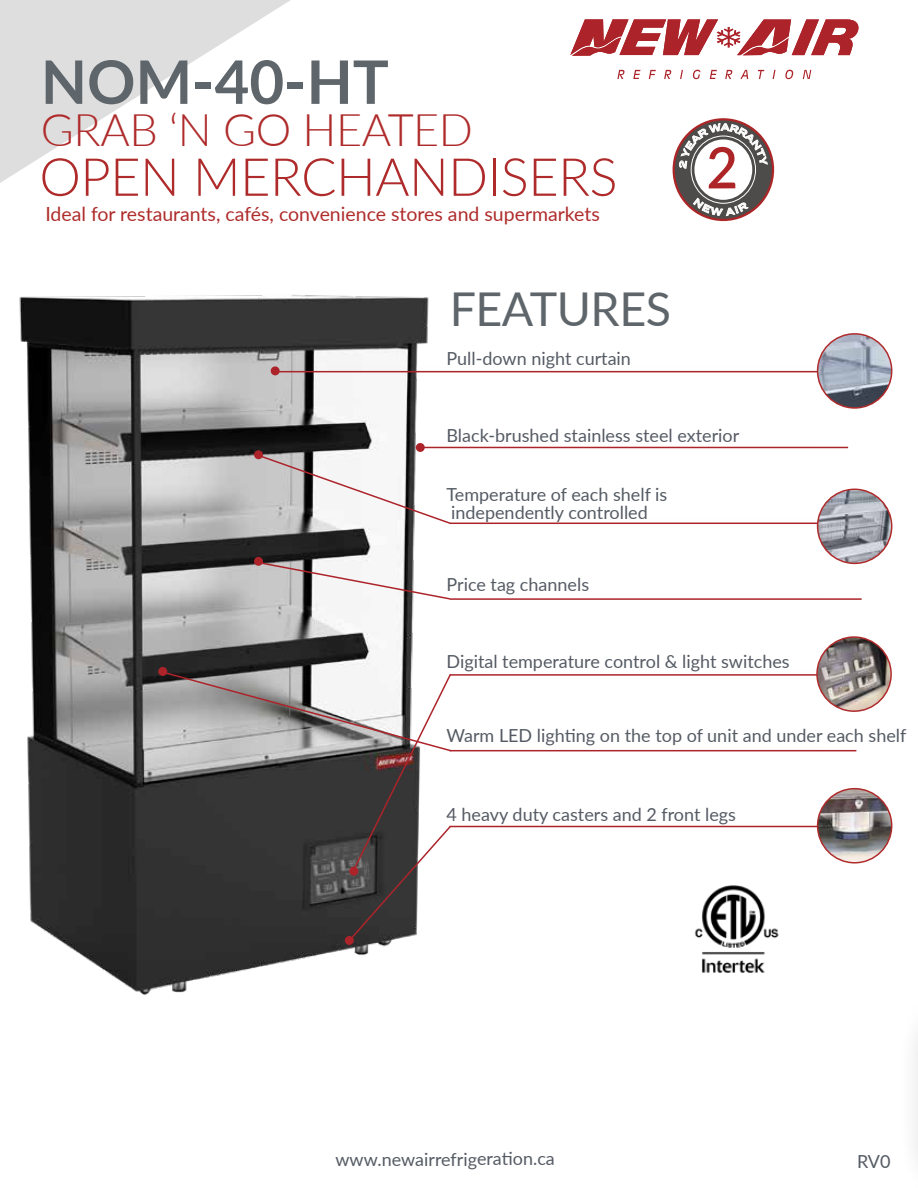
<style>
.page{position:relative;width:918px;height:1188px;background:#fff}
.page>*{position:absolute;margin:0;border:0;box-sizing:border-box;transform-origin:0 0}
.t1{font:700 60px "Lato";color:#5f666b}
.t2{font:600 57px "Lato";color:#ad2526;scale:.96 1}
.t3{font:300 52.5px "Lato";letter-spacing:-.01em;color:#af2b2b}
.t4{font:46.65px "Lato";letter-spacing:-.01em;color:#5f666b}
.t5{font:300 45px "Lato";letter-spacing:-.01em;color:#af2b2b}
.t6{font:19.5px "Lato";color:#af2b2b}
.t7{font:18px/18px "Lato";color:#555b64}
</style>
<div class="page">
<svg style="left:0;top:0;width:290px;height:183px;fill:#e5e6e5"></svg>
<svg style="left:570px;top:19px;width:288px;height:37px"></svg>
<svg style="left:617px;top:70px;width:7px;height:9px"></svg>
<svg style="left:633px;top:70px;width:7px;height:9px"></svg>
<svg style="left:649px;top:70px;width:7px;height:9px"></svg>
<svg style="left:664px;top:70px;width:7px;height:9px"></svg>
<svg style="left:680px;top:70px;width:3px;height:9px"></svg>
<svg style="left:693px;top:70px;width:7px;height:9px"></svg>
<svg style="left:710px;top:70px;width:7px;height:9px"></svg>
<svg style="left:725px;top:70px;width:7px;height:9px"></svg>
<svg style="left:740px;top:70px;width:8px;height:9px"></svg>
<svg style="left:758px;top:70px;width:6px;height:9px"></svg>
<svg style="left:773px;top:70px;width:3px;height:9px"></svg>
<svg style="left:785px;top:70px;width:8px;height:9px"></svg>
<svg style="left:803px;top:70px;width:8px;height:9px"></svg>
<img style="left:19px;top:294px;width:410px;height:701px">
<img style="left:694px;top:885px;width:85px;height:88px">
<svg style="left:257px;top:454px;width:172px;height:71px"></svg>
<svg style="left:161px;top:670px;width:276px;height:272px;background:#686767"></svg>
<div style="left:238px;top:336px;width:642px;height:64px;background:#000;opacity:.1"></div>
<hr style="left:275px;top:371px;width:595px;height:1px;background:#ac242a">
<hr style="left:416px;top:447px;width:432px;height:1px;background:#ac242a">
<div style="left:412px;top:488px;width:468px;height:64px;background:#fff"></div>
<hr style="left:450px;top:523px;width:420px;height:1px;background:#ac242a">
<div style="left:412px;top:564px;width:460px;height:64px;background:#fff"></div>
<hr style="left:450px;top:598px;width:412px;height:2px;background:#ac242a">
<div style="left:412px;top:639px;width:452px;height:65px;background:#fff"></div>
<hr style="left:450px;top:674px;width:404px;height:2px;background:#ac242a">
<div style="left:412px;top:715px;width:454px;height:64px;background:#fff"></div>
<hr style="left:450px;top:750px;width:406px;height:1px;background:#ac242a">
<div style="left:412px;top:791px;width:471px;height:64px;background:#fff"></div>
<hr style="left:450px;top:826px;width:423px;height:1px;background:#ac242a">
<img style="left:818px;top:489px;width:74px;height:74px;border-radius:37px">
<div style="left:817px;top:489px;width:75px;height:75px;border:2px solid #b02b2b;border-radius:50%"></div>
<img style="left:817px;top:637px;width:74px;height:74px;border-radius:37px">
<div style="left:816px;top:636px;width:76px;height:76px;border:2px solid #b02b2b;border-radius:50%"></div>
<img style="left:818px;top:789px;width:74px;height:74px;border-radius:37px">
<div style="left:817px;top:788px;width:75px;height:76px;border:2px solid #b02b2b;border-radius:50%"></div>
<img style="left:818px;top:334px;width:74px;height:74px;border-radius:37px">
<div style="left:817px;top:333px;width:75px;height:76px;border:2px solid #b02b2b;border-radius:50%"></div>
<div style="left:228px;top:334px;width:67px;height:67px;background:#000;opacity:.1"></div>
<div style="left:271px;top:366px;width:9px;height:9px;background:#ac242a;border-radius:50%"></div>
<div style="left:374px;top:411px;width:66px;height:66px;background:#000;opacity:.1"></div>
<div style="left:416px;top:443px;width:9px;height:9px;background:#ac242a;border-radius:50%"></div>
<div style="left:212px;top:418px;width:66px;height:67px;background:#000;opacity:.1"></div>
<div style="left:254px;top:450px;width:9px;height:9px;background:#ac242a;border-radius:50%"></div>
<div style="left:212px;top:525px;width:66px;height:66px;background:#000;opacity:.1"></div>
<div style="left:254px;top:557px;width:9px;height:9px;background:#ac242a;border-radius:50%"></div>
<svg style="left:255px;top:560px;width:197px;height:41px"></svg>
<div style="left:307px;top:835px;width:67px;height:66px;background:#000;opacity:.1"></div>
<div style="left:349px;top:867px;width:9px;height:9px;background:#ac242a;border-radius:50%"></div>
<div style="left:116px;top:635px;width:66px;height:66px;background:#000;opacity:.1"></div>
<div style="left:158px;top:667px;width:9px;height:9px;background:#ac242a;border-radius:50%"></div>
<div style="left:303px;top:904px;width:66px;height:66px;background:#000;opacity:.1"></div>
<div style="left:345px;top:936px;width:9px;height:9px;background:#ac242a;border-radius:50%"></div>
<svg style="left:674px;top:119px;width:99px;height:101px;background:#5e5351"></svg>
<div style="left:673px;top:118px;width:101px;height:103px;border:2px solid #ad2526;border-radius:50%"></div>
<div style="left:695px;top:140px;width:57px;height:59px;background:#fff;border-radius:50%"></div>
<svg style="left:679px;top:124px;width:88px;height:44px"></svg>
<svg style="left:694px;top:198px;width:54px;height:18px"></svg>
<h1 class="t1" style="left:41px;top:38px;width:349px">NOM-40-HT</h1>
<h3 class="t5" style="left:41px;top:99px;width:434px">GRAB ‘N GO HEATED</h3>
<h3 class="t3" style="left:39px;top:140px;width:580px">OPEN MERCHANDISERS</h3>
<p class="t6" style="left:45px;top:200px;width:556px">Ideal for restaurants, cafés, convenience stores and supermarkets</p>
<h3 class="t4" style="left:450px;top:276px;width:223px">FEATURES</h3>
<p class="t7" style="left:447px;top:349px;width:186px">Pull-down night curtain</p>
<h2 class="t2" style="left:706px;top:126px;width:35px">2</h2>
<p class="t7" style="left:447px;top:426px;width:294px">Black-brushed stainless steel exterior</p>
<p class="t7" style="left:447px;top:485px;width:222px">Temperature of each shelf is independently controlled</p>
<p class="t7" style="left:447px;top:574px;width:144px">Price tag channels</p>
<p class="t7" style="left:447px;top:652px;width:345px">Digital temperature control &amp; light switches</p>
<p class="t7" style="left:447px;top:726px;width:461px">Warm LED lighting on the top of unit and under each shelf</p>
<p class="t7" style="left:447px;top:805px;width:291px">4 heavy duty casters and 2 front legs</p>
<p class="t7" style="left:335px;top:1149px;width:221px">www.newairrefrigeration.ca</p>
<p class="t7" style="left:857px;top:1151px;width:35px">RV0</p>
</div>
